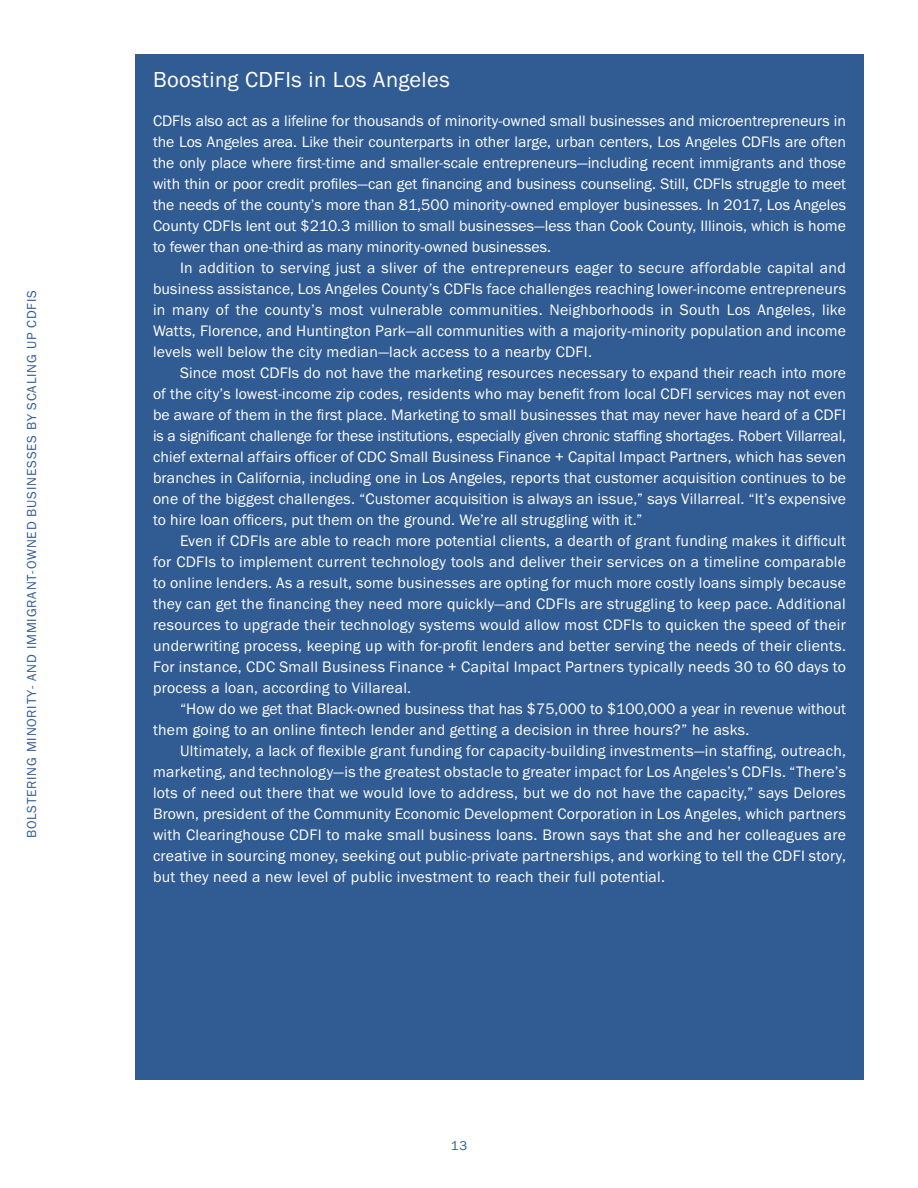
<style>
.page{position:relative;width:918px;height:1188px;background:#fff}
.page>*{position:absolute;margin:0;border:0;box-sizing:border-box;transform-origin:0 0}
.CUF_Subhead{font:22.5px "Franklin Gothic URW Boo";letter-spacing:.02em;color:#fff}
.CUF_Sans{font:15.75px/21px "Franklin Gothic URW Boo";letter-spacing:.015em;color:#fff;text-align:justify}
.CUF_Body_Copy_1st{font:15.75px/21px "Franklin Gothic URW Boo";color:#fff;text-align:justify}
.t1{font:13.5px "Franklin Gothic URW Boo";letter-spacing:.06em;color:#315c93}
.t2{font:13.2px "Franklin Gothic URW Boo";color:#315c93}
</style>
<div class="page">
<div style="left:135px;top:54px;width:729px;height:1026px;background:#315c93"></div>
<p class="t1" style="left:23px;top:838px;width:550px;rotate:-90deg">BOLSTERING MINORITY- AND IMMIGRANT-OWNED BUSINESSES BY SCALING UP CDFIS</p>
<h2 class="CUF_Subhead" style="left:153px;top:66px;width:298px">Boosting CDFIs in Los Angeles</h2>
<p class="CUF_Body_Copy_1st" style="left:153px;top:110px;width:695px">CDFIs also act as a lifeline for thousands of minority-owned small businesses and microentrepreneurs in the Los Angeles area. Like their counterparts in other large, urban centers, Los Angeles CDFIs are often the only place where first-time and smaller-scale entrepreneurs—including recent immigrants and those with thin or poor credit profiles—can get financing and business counseling. Still, CDFIs struggle to meet the needs of the county’s more than 81,500 minority-owned employer businesses. In 2017, Los Angeles County CDFIs lent out $210.3 million to small businesses—less than Cook County, Illinois, which is home to fewer than one-third as many minority-owned businesses.</p>
<p class="CUF_Sans" style="left:153px;top:257px;width:695px;text-indent:27px">In addition to serving just a sliver of the entrepreneurs eager to secure affordable capital and business assistance, Los Angeles County’s CDFIs face challenges reaching lower-income entrepreneurs in many of the county’s most vulnerable communities. Neighborhoods in South Los Angeles, like Watts, Florence, and Huntington Park—all communities with a majority-minority population and income levels well below the city median—lack access to a nearby CDFI.</p>
<p class="CUF_Sans" style="left:153px;top:362px;width:695px;text-indent:27px">Since most CDFIs do not have the marketing resources necessary to expand their reach into more of the city’s lowest-income zip codes, residents who may benefit from local CDFI services may not even be aware of them in the first place. Marketing to small businesses that may never have heard of a CDFI is a significant challenge for these institutions, especially given chronic staffing shortages. Robert Villarreal, chief external affairs officer of CDC Small Business Finance + Capital Impact Partners, which has seven branches in California, including one in Los Angeles, reports that customer acquisition continues to be one of the biggest challenges. “Customer acquisition is always an issue,” says Villarreal. “It’s expensive to hire loan officers, put them on the ground. We’re all struggling with it.”</p>
<p class="CUF_Sans" style="left:153px;top:530px;width:695px;text-indent:27px">Even if CDFIs are able to reach more potential clients, a dearth of grant funding makes it difficult for CDFIs to implement current technology tools and deliver their services on a timeline comparable to online lenders. As a result, some businesses are opting for much more costly loans simply because they can get the financing they need more quickly—and CDFIs are struggling to keep pace. Additional resources to upgrade their technology systems would allow most CDFIs to quicken the speed of their underwriting process, keeping up with for-profit lenders and better serving the needs of their clients.<br>For instance, CDC Small Business Finance + Capital Impact Partners typically needs 30 to 60 days to process a loan, according to Villareal.</p>
<p class="CUF_Sans" style="left:153px;top:698px;width:695px;text-indent:27px">“How do we get that Black-owned business that has $75,000 to $100,000 a year in revenue without them going to an online fintech lender and getting a decision in three hours?” he asks.</p>
<p class="CUF_Sans" style="left:153px;top:740px;width:695px;text-indent:27px">Ultimately, a lack of flexible grant funding for capacity-building investments—in staffing, outreach, marketing, and technology—is the greatest obstacle to greater impact for Los Angeles’s CDFIs. “There’s lots of need out there that we would love to address, but we do not have the capacity,” says Delores Brown, president of the Community Economic Development Corporation in Los Angeles, which partners with Clearinghouse CDFI to make small business loans. Brown says that she and her colleagues are creative in sourcing money, seeking out public-private partnerships, and working to tell the CDFI story, but they need a new level of public investment to reach their full potential.</p>
<p class="t2" style="left:451px;top:1138px;width:18px">13</p>
</div>
